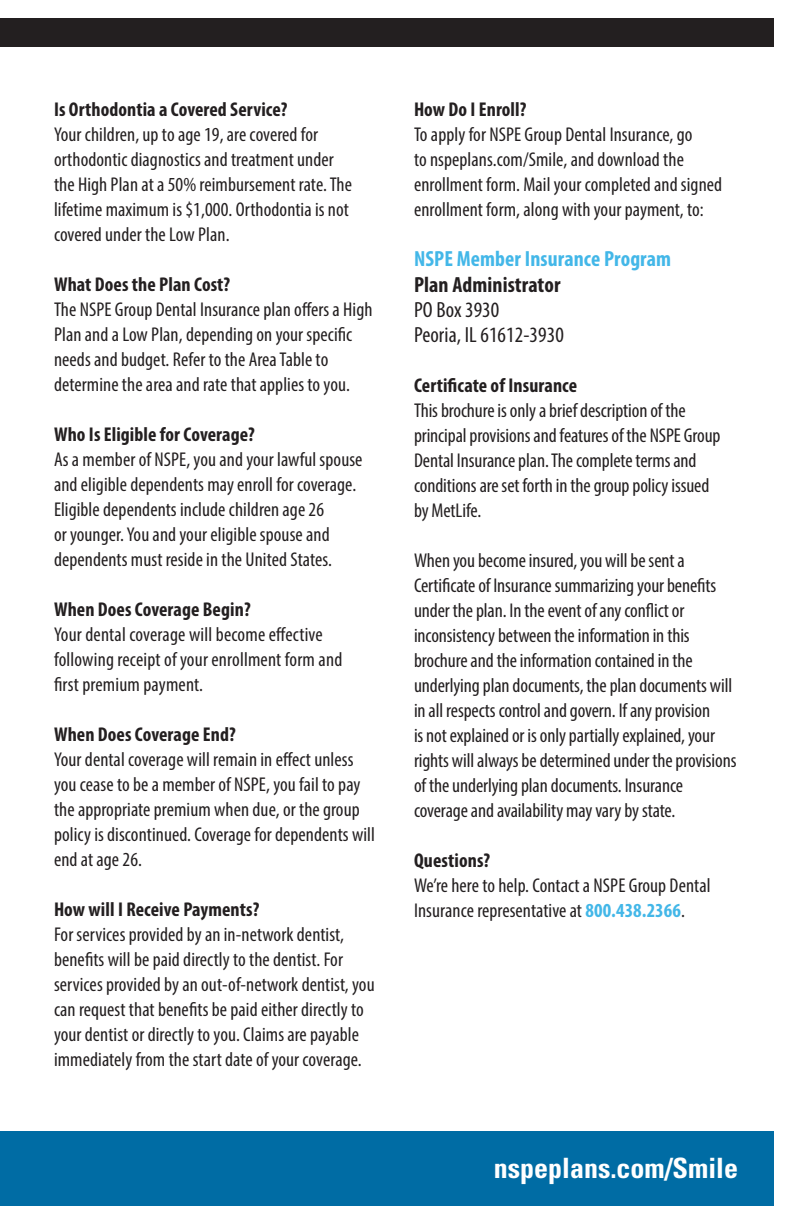
<style>
.page{position:relative;width:792px;height:1224px;background:#fff}
.page>*{position:absolute;margin:0;border:0;box-sizing:border-box;transform-origin:0 0}
.t1{font:700 condensed 28px "Univers LT Std";color:#fff}
.t2{font:700 condensed 22px/25.6px "Myriad Pro";letter-spacing:.005em;color:#43b7e8}
.t3{font:condensed 22px "Myriad Pro";letter-spacing:.005em;color:#231f20}
.BODY{font:condensed 20px/25px "Myriad Pro";letter-spacing:.005em;color:#231f20}
.t4{font:700 condensed 20px "Myriad Pro";letter-spacing:.005em;color:#231f20}
.s1{font-weight:700}
.s2{color:#231f20}
.s3{font-weight:400;color:#231f20}
.s4{font-weight:700;color:#43b7e8}
</style>
<div class="page">
<div style="left:0;top:18px;width:774px;height:29px;background:#231f20"></div>
<div style="left:0;top:1131px;width:774px;height:75px;background:#006ca4"></div>
<p class="t4" style="left:54px;top:97px;width:235px">Is Orthodontia a Covered Service?</p>
<p class="BODY" style="left:54px;top:121px;width:300px">Your children, up to age 19, are covered for orthodontic diagnostics and treatment under the High Plan at a 50% reimbursement rate. The lifetime maximum is $1,000. Orthodontia is not covered under the Low Plan.</p>
<p class="BODY" style="left:54px;top:271px;width:320px"><span class="s1">What Does the Plan Cost?<br></span>The NSPE Group Dental Insurance plan offers a High Plan and a Low Plan, depending on your specific needs and budget. Refer to the Area Table to determine the area and rate that applies to you.</p>
<p class="BODY" style="left:54px;top:422px;width:310px"><span class="s1">Who Is Eligible for Coverage?<br></span>As a member of NSPE, you and your lawful spouse and eligible dependents may enroll for coverage.<br>Eligible dependents include children age 26<br>or younger. You and your eligible spouse and dependents must reside in the United States.</p>
<p class="BODY" style="left:54px;top:597px;width:290px"><span class="s1">When Does Coverage Begin?<br></span>Your dental coverage will become effective following receipt of your enrollment form and first premium payment.</p>
<p class="BODY" style="left:54px;top:722px;width:322px"><span class="s1">When Does Coverage End?<br></span>Your dental coverage will remain in effect unless you cease to be a member of NSPE, you fail to pay the appropriate premium when due, or the group policy is discontinued. Coverage for dependents will end at age 26.</p>
<p class="BODY" style="left:54px;top:897px;width:322px"><span class="s1">How will I Receive Payments?<br></span>For services provided by an in-network dentist, benefits will be paid directly to the dentist. For services provided by an out-of-network dentist, you can request that benefits be paid either directly to your dentist or directly to you. Claims are payable immediately from the start date of your coverage.</p>
<p class="BODY" style="left:414px;top:96px;width:310px"><span class="s1">How Do I Enroll?<br></span>To apply for NSPE Group Dental Insurance, go<br>to nspeplans.com/Smile, and download the enrollment form. Mail your completed and signed enrollment form, along with your payment, to:</p>
<p class="t2" style="left:414px;top:245px;width:259px">NSPE Member Insurance Program<br><span class="s2">Plan Administrator<br></span><span class="s3">PO Box 3930</span></p>
<p class="t3" style="left:414px;top:321px;width:151px">Peoria, IL 61612-3930</p>
<p class="BODY" style="left:414px;top:372px;width:308px"><span class="s1">Certificate of Insurance<br></span>This brochure is only a brief description of the principal provisions and features of the NSPE Group Dental Insurance plan. The complete terms and conditions are set forth in the group policy issued by MetLife.</p>
<p class="BODY" style="left:414px;top:547px;width:324px">When you become insured, you will be sent a Certificate of Insurance summarizing your benefits under the plan. In the event of any conflict or inconsistency between the information in this brochure and the information contained in the underlying plan documents, the plan documents will in all respects control and govern. If any provision<br>is not explained or is only partially explained, your rights will always be determined under the provisions of the underlying plan documents. Insurance coverage and availability may vary by state.</p>
<p class="BODY" style="left:414px;top:847px;width:298px"><span class="s1">Questions?<br></span>We’re here to help. Contact a NSPE Group Dental<br>Insurance representative at <span class="s4">800.438.2366</span>.</p>
<p class="t1" style="left:494px;top:1151px;width:246px">nspeplans.com/Smile</p>
</div>
